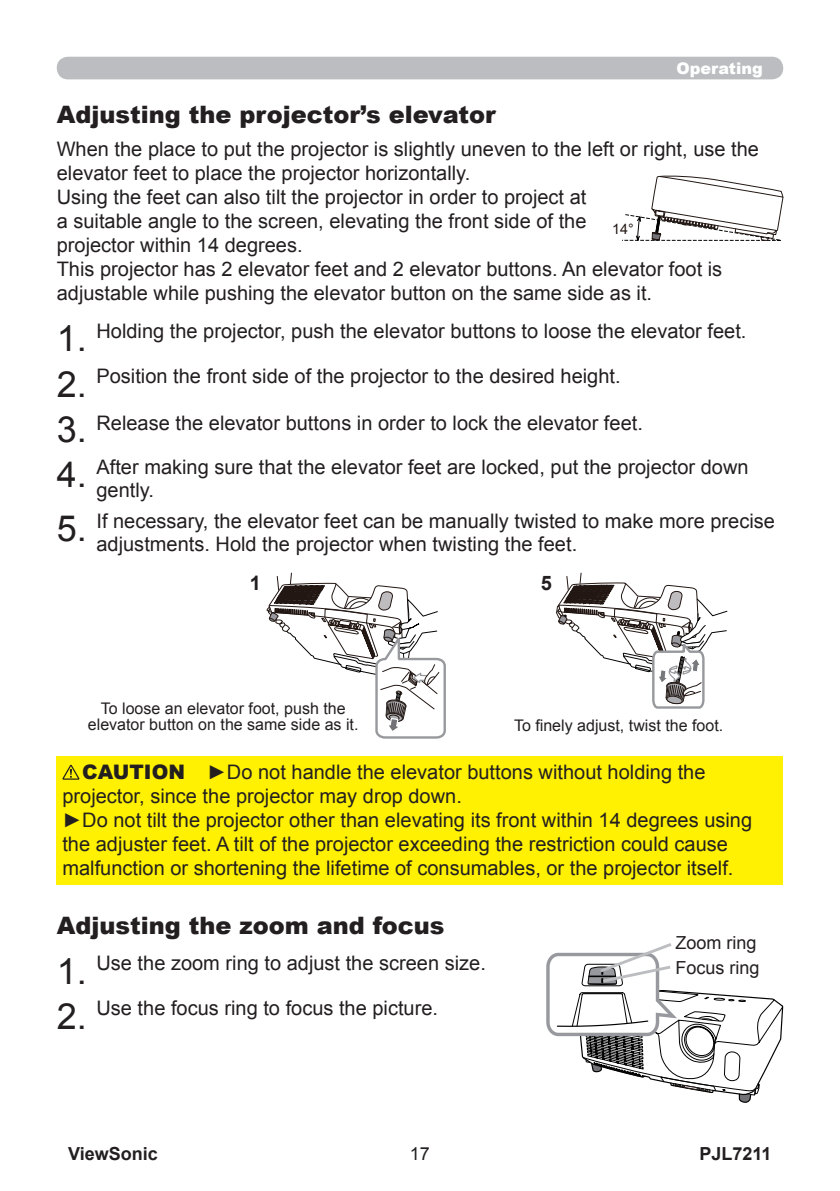
<style>
.page{position:relative;width:840px;height:1191px;background:#fff}
.page>*{position:absolute;margin:0;border:0;box-sizing:border-box;transform-origin:0 0}
.t1{font:900 24px "Arial";color:#231f20}
.t2{font:20px/24px "Arial";color:#231f20}
.t3{font:900 20px "Arial";color:#231f20}
.t4{font:700 20px "Arial";color:#231f20}
.t5{font:18px "Arial";color:#231f20}
.t6{font:700 18px "Arial";color:#231f20}
.t7{font:16px/16px "Arial";color:#231f20;text-align:center}
.t8{font:900 16px "Arial";color:#fff}
.t9{font:14.2px "Arial";color:#221713}
.s1{font-size:36px}
</style>
<div class="page">
<div style="left:57px;top:57px;width:725px;height:22px;background:#bcbdc0;border-radius:11px"></div>
<div style="left:57px;top:756px;width:725px;height:128px;background:#fff101"></div>
<svg style="left:62px;top:764px;width:17px;height:15px"></svg>
<svg style="left:546px;top:943px;width:236px;height:159px"></svg>
<svg style="left:622px;top:176px;width:160px;height:65px"></svg>
<svg style="left:266px;top:573px;width:179px;height:165px"></svg>
<svg style="left:556px;top:573px;width:170px;height:135px"></svg>
<p class="t8" style="left:676px;top:57px;width:88px">Operating</p>
<p class="t1" style="left:57px;top:97px;width:440px">Adjusting the projector’s elevator</p>
<p class="t2" style="left:57px;top:137px;width:703px">When the place to put the projector is slightly uneven to the left or right, use the elevator feet to place the projector horizontally.<br>Using the feet can also tilt the projector in order to project at<br>a suitable angle to the screen, elevating the front side of the<br>projector within 14 degrees.<br>This projector has 2 elevator feet and 2 elevator buttons. An elevator foot is adjustable while pushing the elevator button on the same side as it.</p>
<p class="t2" style="left:57px;top:319px;width:690px"><span class="s1">1.</span> Holding the projector, push the elevator buttons to loose the elevator feet.</p>
<p class="t2" style="left:57px;top:364px;width:565px"><span class="s1">2.</span> Position the front side of the projector to the desired height.</p>
<p class="t2" style="left:57px;top:412px;width:587px"><span class="s1">3.</span> Release the elevator buttons in order to lock the elevator feet.</p>
<p class="t9" style="left:612px;top:219px;width:23px">14°</p>
<p class="t2" style="left:96px;top:455px;width:653px;line-height:23px;text-indent:-40px"><span class="s1">4.</span> After making sure that the elevator feet are locked, put the projector down gently.</p>
<p class="t2" style="left:96px;top:509px;width:679px;line-height:23px;text-indent:-40px"><span class="s1">5.</span> If necessary, the elevator feet can be manually twisted to make more precise adjustments. Hold the projector when twisting the feet.</p>
<p class="t4" style="left:250px;top:570px;width:13px">1</p>
<p class="t4" style="left:540px;top:570px;width:13px">5</p>
<p class="t7" style="left:88px;top:700px;width:272px">To loose an elevator foot, push the elevator button on the same side as it.</p>
<p class="t7" style="left:513px;top:717px;width:210px">To finely adjust, twist the foot.</p>
<p class="t3" style="left:82px;top:757px;width:104px">CAUTION</p>
<p class="t2" style="left:62px;top:760px;width:691px;text-indent:145px">►Do not handle the elevator buttons without holding the projector, since the projector may drop down.<br>►Do not tilt the projector other than elevating its front within 14 degrees using the adjuster feet. A tilt of the projector exceeding the restriction could cause malfunction or shortening the lifetime of consumables, or the projector itself.</p>
<p class="t1" style="left:57px;top:907px;width:389px">Adjusting the zoom and focus</p>
<p class="t2" style="left:57px;top:951px;width:430px"><span class="s1">1.</span> Use the zoom ring to adjust the screen size.</p>
<p class="t2" style="left:57px;top:996px;width:382px"><span class="s1">2.</span> Use the focus ring to focus the picture.</p>
<p class="t5" style="left:675px;top:931px;width:83px">Zoom ring</p>
<p class="t5" style="left:675px;top:956px;width:86px">Focus ring</p>
<p class="t6" style="left:68px;top:1141px;width:91px">ViewSonic</p>
<p class="t5" style="left:409px;top:1142px;width:22px">1 7</p>
<p class="t6" style="left:699px;top:1141px;width:74px">PJL7211</p>
</div>
